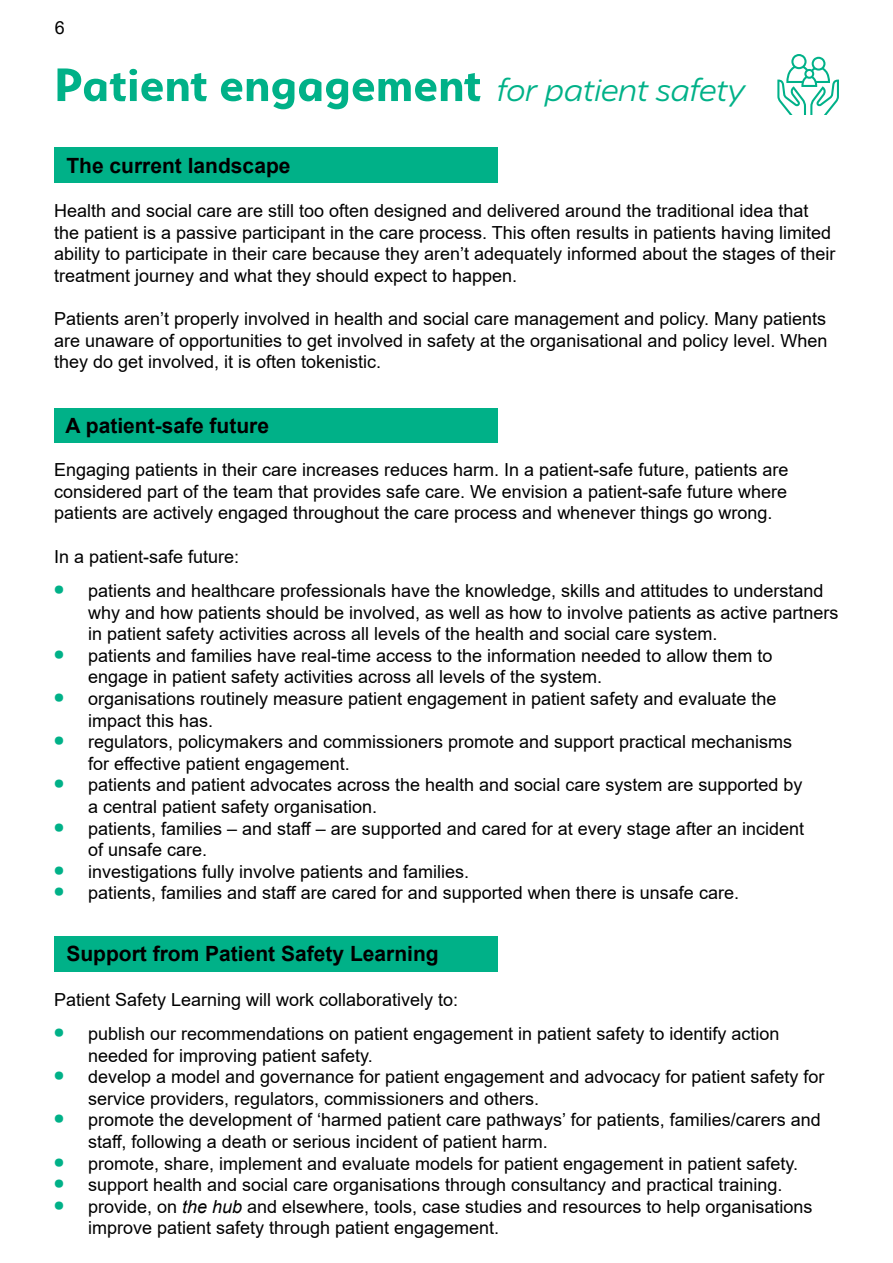
<style>
.page{position:relative;width:893px;height:1263px;background:#fff}
.page>*{position:absolute;margin:0;border:0;box-sizing:border-box;transform-origin:0 0}
.t1{font:700 52.5px "Serenity";color:#00b188}
.t2{font:700 21px "Arial";color:#000}
.t3{font:18px/21.6px "Arial";color:#000}
.s1{font-weight:300;font-style:italic;font-size:37.5px}
.s2{font-family:"Serenity";font-weight:500;font-size:24px;color:#00b188}
.s3{font-style:italic}
</style>
<div class="page">
<svg style="left:777px;top:54px;width:62px;height:61px"></svg>
<div style="left:54px;top:147px;width:443px;height:36px;background:#00b188"></div>
<div style="left:54px;top:408px;width:443px;height:35px;background:#00b188"></div>
<div style="left:54px;top:936px;width:443px;height:35px;background:#00b188"></div>
<p class="t3" style="left:55px;top:17px;width:12px">6</p>
<h1 class="t1" style="left:54px;top:55px;width:693px">Patient engagement <span class="s1">for patient safety</span></h1>
<p class="t2" style="left:66px;top:151px;width:226px">The current landscape</p>
<p class="t3" style="left:54px;top:200px;width:783px">Health and social care are still too often designed and delivered around the traditional idea that the patient is a passive participant in the care process. This often results in patients having limited ability to participate in their care because they aren’t adequately informed about the stages of their treatment journey and what they should expect to happen.</p>
<p class="t3" style="left:54px;top:308px;width:775px;text-align:justify">Patients aren’t properly involved in health and social care management and policy. Many patients are unaware of opportunities to get involved in safety at the organisational and policy level. When they do get involved, it is often tokenistic.</p>
<p class="t2" style="left:66px;top:411px;width:205px">A patient-safe future</p>
<p class="t3" style="left:54px;top:459px;width:736px;text-align:justify">Engaging patients in their care increases reduces harm. In a patient-safe future, patients are considered part of the team that provides safe care. We envision a patient-safe future where patients are actively engaged throughout the care process and whenever things go wrong.</p>
<p class="t3" style="left:54px;top:545px;width:187px">In a patient-safe future:</p>
<p class="t3" style="left:88px;top:580px;width:752px;text-indent:-34px"><span class="s2">•</span> patients and healthcare professionals have the knowledge, skills and attitudes to understand why and how patients should be involved, as well as how to involve patients as active partners in patient safety activities across all levels of the health and social care system.</p>
<p class="t3" style="left:88px;top:645px;width:686px;text-indent:-34px"><span class="s2">•</span> patients and families have real-time access to the information needed to allow them to engage in patient safety activities across all levels of the system.</p>
<p class="t3" style="left:88px;top:688px;width:690px;text-indent:-34px"><span class="s2">•</span> organisations routinely measure patient engagement in patient safety and evaluate the impact this has.</p>
<p class="t3" style="left:88px;top:731px;width:706px;text-indent:-34px"><span class="s2">•</span> regulators, policymakers and commissioners promote and support practical mechanisms for effective patient engagement.</p>
<p class="t3" style="left:88px;top:774px;width:716px;text-indent:-34px"><span class="s2">•</span> patients and patient advocates across the health and social care system are supported by a central patient safety organisation.</p>
<p class="t3" style="left:88px;top:817px;width:717px;text-indent:-34px"><span class="s2">•</span> patients, families – and staff – are supported and cared for at every stage after an incident of unsafe care.</p>
<p class="t3" style="left:54px;top:861px;width:417px"><span class="s2">•</span> investigations fully involve patients and families.</p>
<p class="t3" style="left:54px;top:882px;width:686px"><span class="s2">•</span> patients, families and staff are cared for and supported when there is unsafe care.</p>
<p class="t2" style="left:66px;top:939px;width:374px">Support from Patient Safety Learning</p>
<p class="t3" style="left:54px;top:988px;width:406px">Patient Safety Learning will work collaboratively to:</p>
<p class="t3" style="left:88px;top:1023px;width:693px;text-indent:-34px"><span class="s2">•</span> publish our recommendations on patient engagement in patient safety to identify action needed for improving patient safety.</p>
<p class="t3" style="left:88px;top:1066px;width:738px;text-indent:-34px"><span class="s2">•</span> develop a model and governance for patient engagement and advocacy for patient safety for service providers, regulators, commissioners and others.</p>
<p class="t3" style="left:88px;top:1109px;width:734px;text-indent:-34px"><span class="s2">•</span> promote the development of ‘harmed patient care pathways’ for patients, families/carers and staff, following a death or serious incident of patient harm.</p>
<p class="t3" style="left:54px;top:1152px;width:746px"><span class="s2">•</span> promote, share, implement and evaluate models for patient engagement in patient safety.</p>
<p class="t3" style="left:54px;top:1174px;width:730px"><span class="s2">•</span> support health and social care organisations through consultancy and practical training.</p>
<p class="t3" style="left:88px;top:1195px;width:726px;text-indent:-34px"><span class="s2">•</span> provide, on <span class="s3">the hub</span> and elsewhere, tools, case studies and resources to help organisations improve patient safety through patient engagement.</p>
</div>
